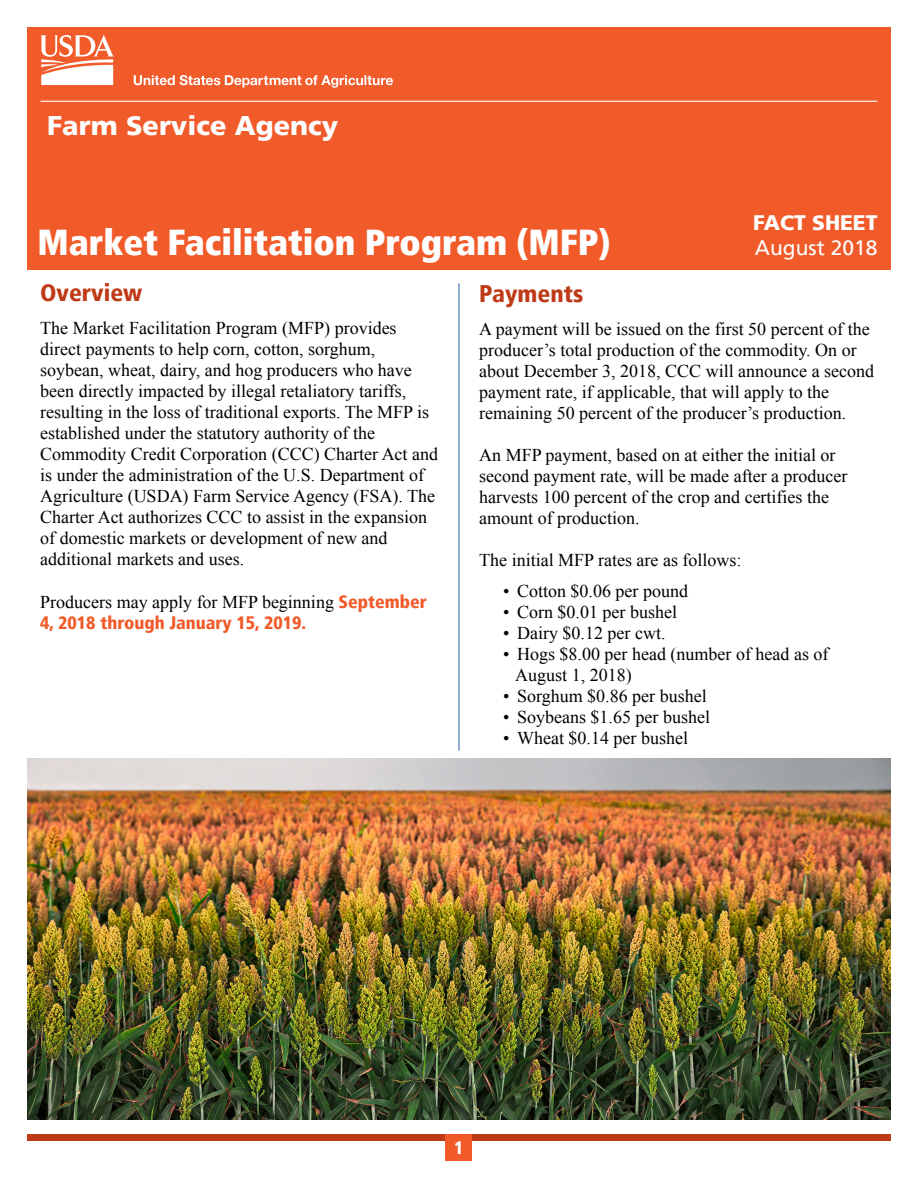
<style>
.page{position:relative;width:918px;height:1188px;background:#fff}
.page>*{position:absolute;margin:0;border:0;box-sizing:border-box;transform-origin:0 0}
.t1{font:900 condensed 36px "Frutiger LT";color:#fff}
.t2{font:900 27px "Frutiger LT";color:#fff}
.t3{font:900 condensed 24px "Frutiger LT";color:#bf3a17}
.t4{font:21px "Frutiger LT";color:#fff}
.t5{font:900 21px "Frutiger LT";color:#fff}
.t6{font:18px/21px "Times New Roman";color:#000}
.t7{font:900 condensed 18px "Frutiger LT";color:#f15a29}
.t8{font:900 condensed 18px "Frutiger LT";color:#fff}
.s1{font-family:"Frutiger LT";font-weight:900;font-stretch:condensed;color:#f15a29}
</style>
<div class="page">
<div style="left:27px;top:27px;width:864px;height:243px;background:#f15a29"></div>
<svg style="left:40px;top:35px;width:74px;height:50px"></svg>
<svg style="left:134px;top:75px;width:259px;height:13px"></svg>
<hr style="left:40px;top:101px;width:837px;height:1px;background:#fff">
<div style="left:27px;top:1134px;width:864px;height:7px;background:#bf3a17"></div>
<div style="left:446px;top:1134px;width:26px;height:27px;background:#f15a29"></div>
<hr style="left:459px;top:284px;width:1px;height:466px;background:#2a58a7">
<img style="left:27px;top:758px;width:864px;height:361px">
<h2 class="t2" style="left:47px;top:109px;width:293px">Farm Service Agency</h2>
<h1 class="t1" style="left:37px;top:220px;width:575px">Market Facilitation Program (MFP)</h1>
<p class="t5" style="left:753px;top:209px;width:126px">FACT SHEET</p>
<p class="t4" style="left:755px;top:235px;width:124px">August 2018</p>
<h3 class="t3" style="left:40px;top:278px;width:104px">Overview</h3>
<p class="t6" style="left:40px;top:317px;width:399px">The Market Facilitation Program (MFP) provides direct payments to help corn, cotton, sorghum, soybean, wheat, dairy, and hog producers who have been directly impacted by illegal retaliatory tariffs, resulting in the loss of traditional exports. The MFP is established under the statutory authority of the Commodity Credit Corporation (CCC) Charter Act and is under the administration of the U.S. Department of Agriculture (USDA) Farm Service Agency (FSA). The Charter Act authorizes CCC to assist in the expansion of domestic markets or development of new and additional markets and uses.</p>
<p class="t6" style="left:40px;top:591px;width:388px">Producers may apply for MFP beginning <span class="s1">September</span></p>
<p class="t7" style="left:40px;top:612px;width:267px">4, 2018 through January 15, 2019.</p>
<h3 class="t3" style="left:479px;top:279px;width:106px">Payments</h3>
<p class="t6" style="left:479px;top:318px;width:396px">A payment will be issued on the first 50 percent of the producer’s total production of the commodity. On or about December 3, 2018, CCC will announce a second payment rate, if applicable, that will apply to the remaining 50 percent of the producer’s production.</p>
<p class="t6" style="left:479px;top:444px;width:370px">An MFP payment, based on at either the initial or second payment rate, will be made after a producer harvests 100 percent of the crop and certifies the amount of production.</p>
<p class="t6" style="left:479px;top:549px;width:264px">The initial MFP rates are as follows:</p>
<p class="t6" style="left:503px;top:580px;width:186px">• Cotton $0.06 per pound</p>
<p class="t6" style="left:503px;top:601px;width:175px">• Corn $0.01 per bushel</p>
<p class="t6" style="left:503px;top:622px;width:164px">• Dairy $0.12 per cwt.</p>
<p class="t6" style="left:515px;top:643px;width:315px;text-indent:-12px">• Hogs $8.00 per head (number of head as of<br>August 1, 2018)</p>
<p class="t6" style="left:503px;top:685px;width:205px">• Sorghum $0.86 per bushel</p>
<p class="t6" style="left:503px;top:706px;width:208px">• Soybeans $1.65 per bushel</p>
<p class="t6" style="left:503px;top:727px;width:186px">• Wheat $0.14 per bushel</p>
<p class="t8" style="left:454px;top:1137px;width:11px">1</p>
</div>
